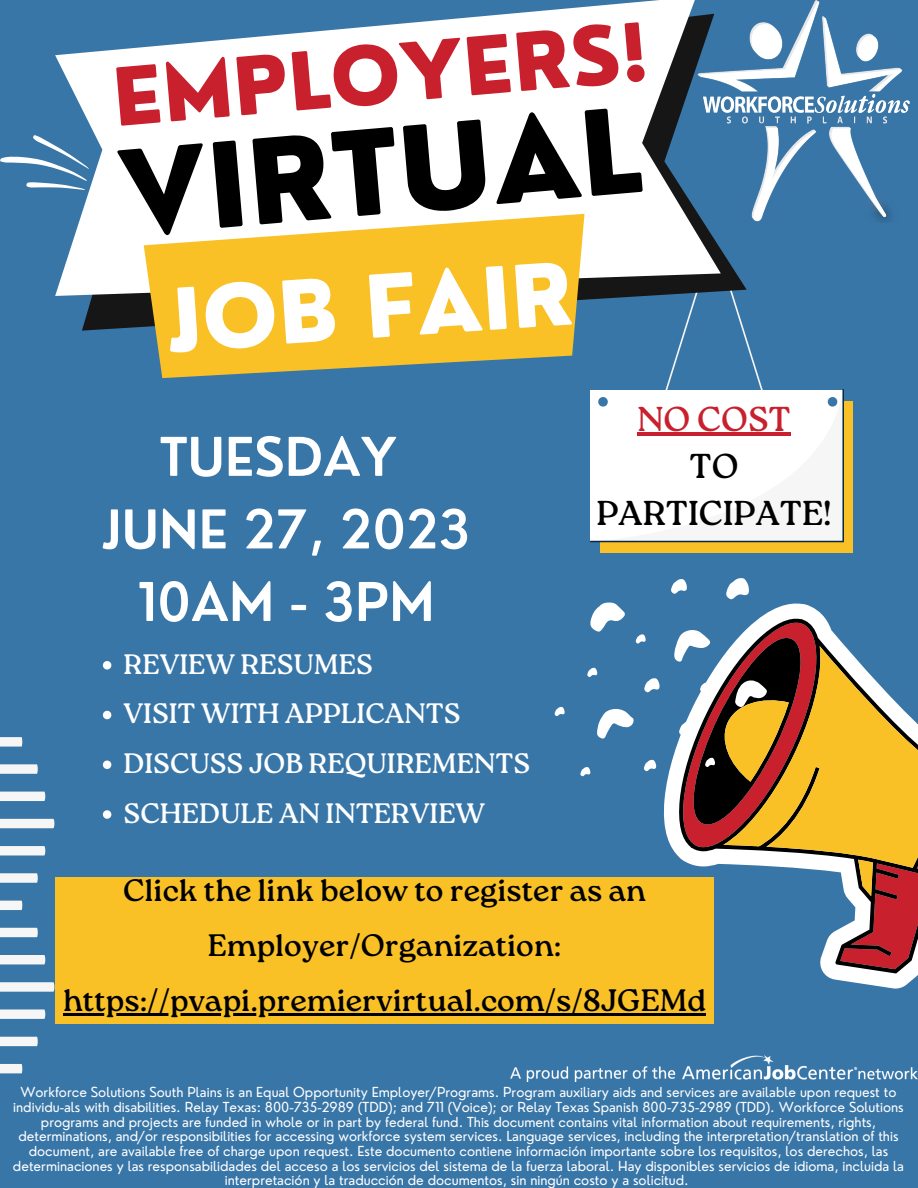
<style>
.page{position:relative;width:918px;height:1188px;background:#3976a8}
.page>*{position:absolute;margin:0;border:0;box-sizing:border-box;transform-origin:0 0}
.t1{font:800 114.6px "Nourd";color:#000}
.t2{font:800 84.3px "Nourd";color:#fff}
.t3{font:800 78px "Nourd";color:#c9202e}
.t4{font:600 52.05px/72.6px "Nourd";color:#fff;text-align:center}
.t5{font:34.5px/47.2px "Roca One";color:#000;text-align:center}
.t6{font:34.5px "Roca One";color:#c9202e}
.t7{font:30.9px/55.2px "Roca One";color:#000;text-align:center}
.t8{font:28.05px/49.8px "Roca One";color:#fff}
.t9{font:13.5px/14.7px "Nourd";color:#fff;text-align:center}
</style>
<div class="page">
<div style="left:600px;top:401px;width:253px;height:152px;background:#f9c126"></div>
<svg style="left:590px;top:331px;width:254px;height:211px"></svg>
<hr style="left:637px;top:433px;width:154px;height:3px;background:#c9202e">
<svg style="left:0;top:135px;width:55px;height:53px"></svg>
<svg style="left:0;top:737px;width:54px;height:336px"></svg>
<svg style="left:664px;top:603px;width:254px;height:386px"></svg>
<svg style="left:678px;top:617px;width:240px;height:356px"></svg>
<svg style="left:719px;top:646px;width:199px;height:250px;background:#b5914b"></svg>
<svg style="left:555px;top:578px;width:212px;height:199px"></svg>
<img style="left:747px;top:0;width:163px;height:222px">
<img style="left:510px;top:1055px;width:408px;height:26px">
<svg style="left:82px;top:70px;width:665px;height:261px"></svg>
<svg style="left:55px;top:0;width:666px;height:296px;fill:#fff"></svg>
<svg style="left:144px;top:214px;width:441px;height:164px;background:#e8bf47"></svg>
<div style="left:55px;top:877px;width:658px;height:146px;background:#f9c126"></div>
<svg style="left:103px;top:661px;width:8px;height:9px"></svg>
<svg style="left:103px;top:711px;width:8px;height:8px"></svg>
<svg style="left:103px;top:761px;width:8px;height:8px"></svg>
<svg style="left:103px;top:810px;width:8px;height:9px"></svg>
<hr style="left:63px;top:1013px;width:643px;height:2px;background:#000">
<h3 class="t3" style="left:109px;top:49px;width:538px;rotate:-5deg">EMPLOYERS!</h3>
<h1 class="t1" style="left:113px;top:122px;width:526px;rotate:-5deg">VIRTUAL</h1>
<h2 class="t2" style="left:163px;top:268px;width:409px;rotate:-4deg">JOB FAIR</h2>
<h3 class="t4" style="left:102px;top:420px;width:370px">TUESDAY<br>JUNE 27, 2023<br>10AM - 3PM</h3>
<h3 class="t8" style="left:124px;top:639px;width:408px">REVIEW RESUMES<br>VISIT WITH APPLICANTS<br>DISCUSS JOB REQUIREMENTS<br>SCHEDULE AN INTERVIEW</h3>
<h3 class="t6" style="left:637px;top:398px;width:155px">NO COST</h3>
<h3 class="t5" style="left:596px;top:442px;width:237px">TO<br>PARTICIPATE!</h3>
<h3 class="t7" style="left:63px;top:862px;width:644px">Click the link below to register as an<br>Employer/Organization: https://pvapi.premiervirtual.com/s/8JGEMd</h3>
<p class="t9" style="left:13px;top:1085px;width:892px">Workforce Solutions South Plains is an Equal Opportunity Employer/Programs. Program auxiliary aids and services are available upon request to individu-als with disabilities. Relay Texas: 800-735-2989 (TDD); and 711 (Voice); or Relay Texas Spanish 800-735-2989 (TDD). Workforce Solutions programs and projects are funded in whole or in part by federal fund. This document contains vital information about requirements, rights, determinations, and/or responsibilities for accessing workforce system services. Language services, including the interpretation/translation of this document, are available free of charge upon request. Este documento contiene información importante sobre los requisitos, los derechos, las determinaciones y las responsabilidades del acceso a los servicios del sistema de la fuerza laboral. Hay disponibles servicios de idioma, incluida la interpretación y la traducción de documentos, sin ningún costo y a solicitud.</p>
</div>
